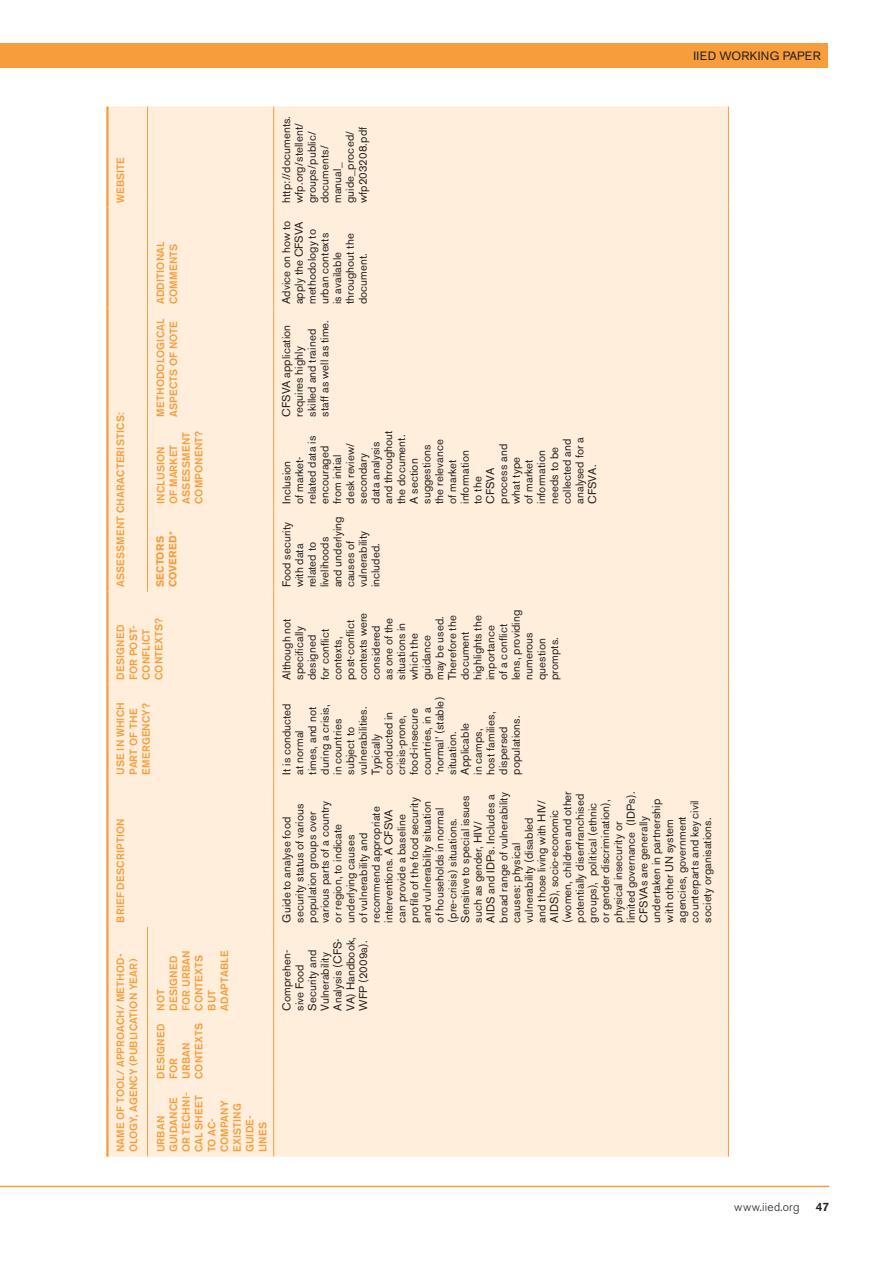
<style>
.page{position:relative;width:893px;height:1263px;background:#fff}
.page>*{position:absolute;margin:0;border:0;box-sizing:border-box;transform-origin:0 0}
.t1{font:12px "Akzidenz Grotesk BE";letter-spacing:.02em;color:#231f20}
.t2{font:300 12px "Akzidenz Grotesk BE";letter-spacing:.015em;color:#231f20}
.t3{font:500 12px "Akzidenz Grotesk BE";color:#231f20}
.t4{font:11.25px/12.8px "Akzidenz Grotesk BE";letter-spacing:.01em;color:#231f20}
.t5{font:500 10.5px/12.8px "Akzidenz Grotesk BE";letter-spacing:.02em;color:#f89d3c}
.t6{font:700 10.5px/12.8px "Akzidenz Grotesk BE";letter-spacing:.025em;color:#f89d3c}
</style>
<div class="page">
<div style="left:0;top:43px;width:828px;height:24px;background:#f89d3c"></div>
<hr style="left:0;top:1186px;width:829px;height:1px;background:#f89d3c">
<div style="left:109px;top:107px;width:619px;height:1050px;background:#feeedb"></div>
<hr style="left:728px;top:1083px;width:1px;height:74px;background:#f89d3c">
<hr style="left:728px;top:1015px;width:1px;height:68px;background:#f89d3c">
<hr style="left:728px;top:927px;width:1px;height:88px;background:#f89d3c">
<hr style="left:728px;top:779px;width:1px;height:148px;background:#f89d3c">
<hr style="left:728px;top:684px;width:1px;height:95px;background:#f89d3c">
<hr style="left:728px;top:592px;width:1px;height:92px;background:#f89d3c">
<hr style="left:728px;top:508px;width:1px;height:84px;background:#f89d3c">
<hr style="left:728px;top:421px;width:1px;height:87px;background:#f89d3c">
<hr style="left:728px;top:308px;width:1px;height:113px;background:#f89d3c">
<hr style="left:728px;top:207px;width:1px;height:101px;background:#f89d3c">
<hr style="left:728px;top:107px;width:1px;height:100px;background:#f89d3c">
<hr style="left:147px;top:1083px;width:1px;height:74px;background:#f89d3c">
<hr style="left:147px;top:1015px;width:1px;height:68px;background:#f89d3c">
<hr style="left:147px;top:927px;width:1px;height:88px;background:#f89d3c">
<hr style="left:147px;top:508px;width:1px;height:84px;background:#f89d3c">
<hr style="left:147px;top:421px;width:1px;height:87px;background:#f89d3c">
<hr style="left:147px;top:308px;width:1px;height:113px;background:#f89d3c">
<hr style="left:147px;top:207px;width:1px;height:101px;background:#f89d3c">
<hr style="left:147px;top:107px;width:1px;height:100px;background:#f89d3c">
<hr style="left:106px;top:1083px;width:3px;height:74px;background:#f89d3c">
<hr style="left:106px;top:1015px;width:3px;height:68px;background:#f89d3c">
<hr style="left:106px;top:927px;width:3px;height:88px;background:#f89d3c">
<hr style="left:106px;top:779px;width:3px;height:148px;background:#f89d3c">
<hr style="left:106px;top:684px;width:3px;height:95px;background:#f89d3c">
<hr style="left:106px;top:592px;width:3px;height:92px;background:#f89d3c">
<hr style="left:106px;top:508px;width:3px;height:84px;background:#f89d3c">
<hr style="left:106px;top:421px;width:3px;height:87px;background:#f89d3c">
<hr style="left:106px;top:308px;width:3px;height:113px;background:#f89d3c">
<hr style="left:106px;top:207px;width:3px;height:101px;background:#f89d3c">
<hr style="left:106px;top:107px;width:3px;height:100px;background:#f89d3c">
<hr style="left:273px;top:1083px;width:1px;height:74px;background:#f89d3c">
<hr style="left:273px;top:1015px;width:1px;height:68px;background:#f89d3c">
<hr style="left:273px;top:927px;width:1px;height:88px;background:#f89d3c">
<hr style="left:273px;top:779px;width:1px;height:148px;background:#f89d3c">
<hr style="left:273px;top:684px;width:1px;height:95px;background:#f89d3c">
<hr style="left:273px;top:592px;width:1px;height:92px;background:#f89d3c">
<hr style="left:273px;top:508px;width:1px;height:84px;background:#f89d3c">
<hr style="left:273px;top:421px;width:1px;height:87px;background:#f89d3c">
<hr style="left:273px;top:308px;width:1px;height:113px;background:#f89d3c">
<hr style="left:273px;top:207px;width:1px;height:101px;background:#f89d3c">
<hr style="left:273px;top:107px;width:1px;height:100px;background:#f89d3c">
<p class="t1" style="left:693px;top:48px;width:129px">IIED WORKING PAPER</p>
<p class="t5" style="left:114px;top:203px;width:48px;rotate:-90deg">website</p>
<p class="t5" style="left:114px;top:587px;width:177px;rotate:-90deg">Assessment characteristics:</p>
<p class="t5" style="left:154px;top:304px;width:64px;rotate:-90deg">Additi onal comments</p>
<p class="t5" style="left:154px;top:417px;width:100px;rotate:-90deg">Methodological aspects of note</p>
<p class="t5" style="left:154px;top:504px;width:75px;rotate:-90deg">Inclusion of market assessment component?</p>
<p class="t6" style="left:154px;top:587px;width:58px;rotate:-90deg">Sectors covered*</p>
<p class="t5" style="left:114px;top:680px;width:64px;rotate:-90deg">Designed for post&shy;conflict contexts?</p>
<p class="t5" style="left:114px;top:775px;width:74px;rotate:-90deg">Use in which part of the emergency?</p>
<p class="t5" style="left:114px;top:922px;width:106px;rotate:-90deg">Brief description</p>
<p class="t5" style="left:114px;top:1152px;width:200px;rotate:-90deg">Nam e of tool/ approach/ m ethod&shy;ology, agency (publicati on year)</p>
<p class="t5" style="left:154px;top:1011px;width:62px;rotate:-90deg">Not designed for urban contexts but adaptable</p>
<p class="t5" style="left:154px;top:1079px;width:58px;rotate:-90deg">Designed for urban contexts</p>
<p class="t5" style="left:154px;top:1152px;width:62px;rotate:-90deg">Urban guidance or techni&shy;cal sheet to ac&shy;company existing guide&shy;lines</p>
<p class="t4" style="left:280px;top:203px;width:89px;rotate:-90deg">HTTP://DOCUMENTS.<br>WFP.ORG/STELLENT/<br>GROUPS/PUBLIC/<br>DOCUMENTS/<br>MANUAL_<br>GUIDE_PROCED/<br>WFP203208.PDF</p>
<p class="t4" style="left:280px;top:304px;width:85px;rotate:-90deg">ADVICE ON HOW TO<br>APPLY THE CFSVA<br>METHODOLOGY TO<br>URBAN CONTEXTS<br>IS AVAILABLE<br>THROUGHOUT THE<br>DOCUMENT.</p>
<p class="t4" style="left:280px;top:417px;width:98px;rotate:-90deg">CFSVA APPLICATION<br>REQUIRES HIGHLY<br>SKILLED AND TRAINED<br>STAFF AS WELL AS TIME.</p>
<p class="t4" style="left:280px;top:504px;width:75px;rotate:-90deg">INCLUSION<br>OF MARKET-<br>RELATED DATA IS<br>ENCOURAGED<br>FROM INITIAL<br>DESK REVIEW/<br>SECONDARY<br>DATA ANALYSIS<br>AND THROUGHOUT<br>THE DOCUMENT.<br>A SECTION<br>SUGGESTIONS<br>THE RELEVANCE<br>OF MARKET<br>INFORMATION<br>TO THE<br>CFSVA<br>PROCESS AND<br>WHAT TYPE<br>OF MARKET<br>INFORMATION<br>NEEDS TO BE<br>COLLECTED AND<br>ANALYSED FOR A<br>CFSVA.</p>
<p class="t4" style="left:280px;top:587px;width:72px;rotate:-90deg">FOOD SECURITY<br>WITH DATA<br>RELATED TO<br>LIVELIHOODS<br>AND UNDERLYING<br>CAUSES OF<br>VULNERABILITY<br>INCLUDED.</p>
<p class="t4" style="left:280px;top:680px;width:72px;rotate:-90deg">ALTHOUGH NOT<br>SPECIFICALLY<br>DESIGNED<br>FOR CONFLICT<br>CONTEXTS,<br>POST-CONFLICT<br>CONTEXTS WERE<br>CONSIDERED<br>AS ONE OF THE<br>SITUATIONS IN<br>WHICH THE<br>GUIDANCE<br>MAY BE USED.<br>THEREFORE THE<br>DOCUMENT<br>HIGHLIGHTS THE<br>IMPORTANCE<br>OF A CONFLICT<br>LENS, PROVIDING<br>NUMEROUS<br>QUESTION<br>PROMPTS.</p>
<p class="t4" style="left:280px;top:775px;width:79px;rotate:-90deg">IT IS CONDUCTED<br>AT NORMAL<br>TIMES, AND NOT<br>DURING A CRISIS,<br>IN COUNTRIES<br>SUBJECT TO<br>VULNERABILITIES.<br>TYPICALLY<br>CONDUCTED IN<br>CRISIS-PRONE,<br>FOOD-INSECURE<br>COUNTRIES, IN A ‘NORMAL’ (STABLE)<br>SITUATION.<br>APPLICABLE<br>IN CAMPS,<br>HOST FAMILIES,<br>DISPERSED<br>POPULATIONS.</p>
<p class="t4" style="left:280px;top:922px;width:133px;rotate:-90deg">GUIDE TO ANALYSE FOOD<br>SECURITY STATUS OF VARIOUS<br>POPULATION GROUPS OVER<br>VARIOUS PARTS OF A COUNTRY<br>OR REGION, TO INDICATE<br>UNDERLYING CAUSES<br>OF VULNERABILITY AND<br>RECOMMEND APPROPRIATE<br>INTERVENTIONS. A CFSVA<br>CAN PROVIDE A BASELINE<br>PROFILE OF THE FOOD SECURITY<br>AND VULNERABILITY SITUATION<br>OF HOUSEHOLDS IN NORMAL (PRE-CRISIS) SITUATIONS.<br>SENSITIVE TO SPECIAL ISSUES<br>SUCH AS GENDER, HIV/<br>AIDS AND IDPS. INCLUDES A<br>BROAD RANGE OF VULNERABILITY<br>CAUSES: PHYSICAL<br>VULNERABILITY (DISABLED<br>AND THOSE LIVING WITH HIV/<br>AIDS), SOCIO-ECONOMIC (WOMEN, CHILDREN AND OTHER<br>POTENTIALLY DISENFRANCHISED<br>GROUPS), POLITICAL (ETHNIC<br>OR GENDER DISCRIMINATION),<br>PHYSICAL INSECURITY OR<br>LIMITED GOVERNANCE (IDPS).<br>CFSVAS ARE GENERALLY<br>UNDERTAKEN IN PARTNERSHIP<br>WITH OTHER UN SYSTEM<br>AGENCIES, GOVERNMENT<br>COUNTERPARTS AND KEY CIVIL<br>SOCIETY ORGANISATIONS.</p>
<p class="t4" style="left:280px;top:1011px;width:75px;rotate:-90deg">COMPREHEN-<br>SIVE FOOD<br>SECURITY AND<br>VULNERABILITY<br>ANALYSIS (CFS-<br>VA) HANDBOOK,<br>WFP (2009A).</p>
<p class="t2" style="left:734px;top:1200px;width:67px">www.iied.org</p>
<p class="t3" style="left:816px;top:1199px;width:15px">47</p>
</div>
